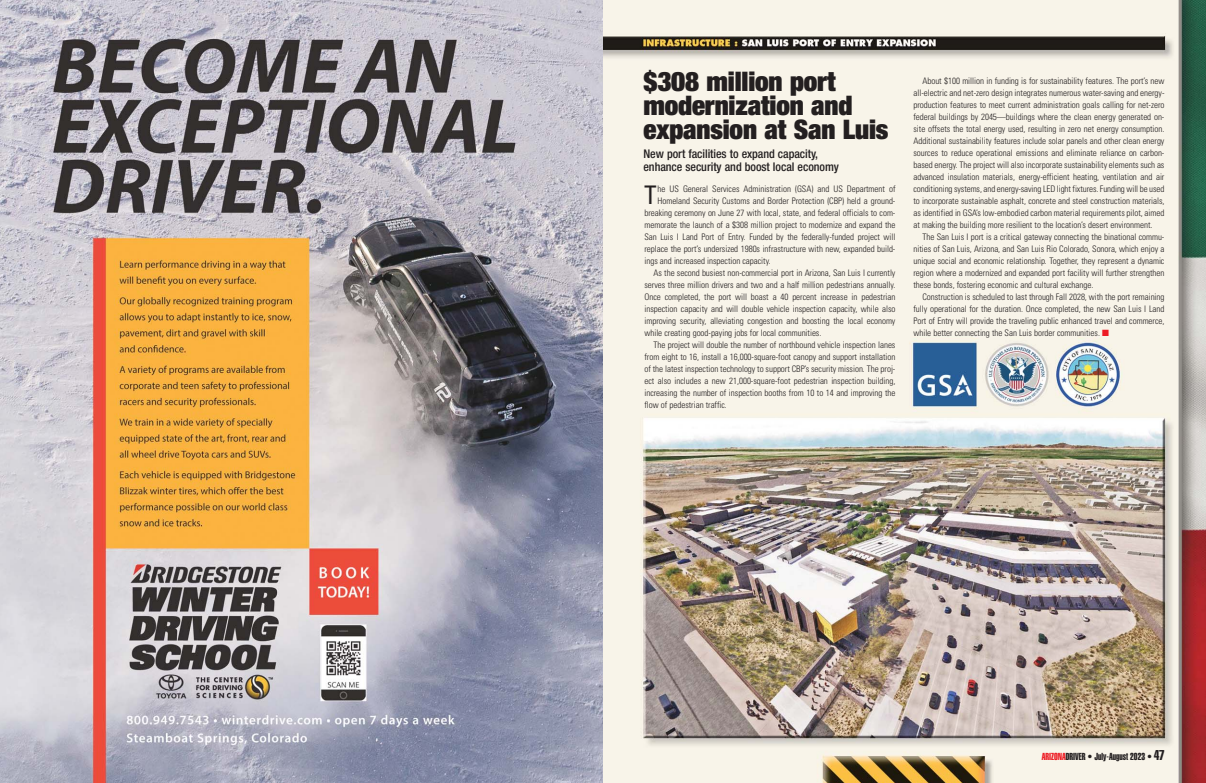
<style>
.page{position:relative;width:1206px;height:783px;background:#fff}
.page>*{position:absolute;margin:0;border:0;box-sizing:border-box;transform-origin:0 0}
.t1{font:900 expanded 27px/24px "Helvetica Neue";letter-spacing:-.005em;color:#231f20}
.t2{font:condensed 25.9px "Helvetica Neue";color:#231f20}
.t3{font:500 condensed 12px/13px "Helvetica Neue";letter-spacing:-.005em;color:#231f20}
.t4{font:10px "Helvetica Extra Compressed";color:#231f20}
.t5{font:300 condensed 9px/12px "Univers";letter-spacing:-.005em;color:#231f20;text-align:justify}
.s1{color:#ed1c24}
.s2{font-size:14px}
</style>
<div class="page">
<img style="left:0;top:0;width:603px;height:783px">
<img style="left:603px;top:0;width:603px;height:783px">
<h1 class="t1" style="left:644px;top:72px;width:246px">$308 million port modernization and expansion at San Luis</h1>
<h3 class="t3" style="left:644px;top:149px;width:197px">New port facilities to expand capacity, enhance security and boost local economy</h3>
<h2 class="t2" style="left:644px;top:186px;width:13px">T</h2>
<p class="t5" style="left:657px;top:184px;width:240px">he US General Services Administration (GSA) and US Department of</p>
<p class="t5" style="left:657px;top:196px;width:239px">Homeland Security Cus toms and Border Protection (CBP) held a ground -</p>
<p class="t5" style="left:645px;top:208px;width:252px">breaking ceremony on June 27 with local, state, and federal officials to com-</p>
<p class="t5" style="left:645px;top:220px;width:252px">memorate the launch of a $308 million project to modernize and expand the</p>
<p class="t5" style="left:645px;top:232px;width:252px">San Luis I Land Port of Entry. Funded by the federally-funded project will</p>
<p class="t5" style="left:645px;top:244px;width:252px">replace the port’s undersized 1980s infrastructure with new, expanded build-</p>
<p class="t5" style="left:645px;top:256px;width:128px">ings and increased inspection capacity.</p>
<p class="t5" style="left:654px;top:268px;width:243px">As the second busiest non-commercial port in Arizona, San Luis I currently</p>
<p class="t5" style="left:645px;top:280px;width:252px">serves three million drivers and two and a half million pedestrians an nually.</p>
<p class="t5" style="left:645px;top:292px;width:252px">Once completed, the port will boast a 40 percent increase in pedestrian</p>
<p class="t5" style="left:645px;top:304px;width:252px">inspection capacity and will double vehicle inspection capacity, while also</p>
<p class="t5" style="left:645px;top:316px;width:252px">improving security, alleviating congestion and boosting the local economy</p>
<p class="t5" style="left:645px;top:328px;width:178px">while creating good-paying jobs for local communities.</p>
<p class="t5" style="left:654px;top:340px;width:243px">The project will double the number of northbound vehicle inspection lanes</p>
<p class="t5" style="left:645px;top:352px;width:252px">from eight to 16, install a 16,000-square-foot canopy and support installation</p>
<p class="t5" style="left:645px;top:364px;width:252px">of the latest inspection technology to support CBP’s security mission. The proj-</p>
<p class="t5" style="left:645px;top:376px;width:252px">ect also includes a new 21,000-square-foot pedestrian in spection building,</p>
<p class="t5" style="left:645px;top:388px;width:252px">increasing the number of in spection booths from 10 to 14 and improving the</p>
<p class="t5" style="left:645px;top:400px;width:84px">flow of pedestrian traffic.</p>
<p class="t5" style="left:914px;top:76px;width:253px;text-indent:9px">About $100 million in funding is for sustainability features. The port’s new all-electric and net-zero design integrates numerous water-saving and energy&shy;production features to meet current administration goals calling for net-zero federal buildings by 2045—buildings where the clean energy generated on&shy;site offsets the total energy used, resulting in zero net energy consumption.<br>Addi tion al sustainability features include solar panels and other clean energy sources to reduce operational emissions and eliminate reliance on carbon&shy;based energy. The project will also incorporate sustainability elements such as advanced insulation materials, energy-efficient heating, ventilation and air conditioning systems, and energy-saving LED light fixtures. Funding will be used to in corporate sustainable asphalt, concrete and steel construction materials, as identified in GSA’s low-embodied carbon material requirements pilot, aimed at making the building more resilient to the location’s desert environment.</p>
<p class="t5" style="left:914px;top:232px;width:252px;text-indent:9px">The San Luis I port is a critical gateway connecting the binational commu&shy;nities of San Luis, Ari zona, and San Luis Rio Colorado, Sonora, which enjoy a unique social and economic relationship. Together, they represent a dynamic region where a modernized and expanded port facility will further strengthen these bonds, fostering economic and cultural exchange.</p>
<p class="t5" style="left:914px;top:292px;width:253px;text-indent:9px">Construction is scheduled to last through Fall 2028, with the port remaining fully operational for the duration. Once completed, the new San Luis I Land Port of Entry will provide the traveling public enhanced travel and commerce, while better connecting the San Luis border communities. <span class="s1">■</span></p>
<p class="t4" style="left:1042px;top:753px;width:124px"><span class="s1">ARIZONA</span>DRIVER • July-August 2023 • <span class="s2">47</span></p>
</div>
